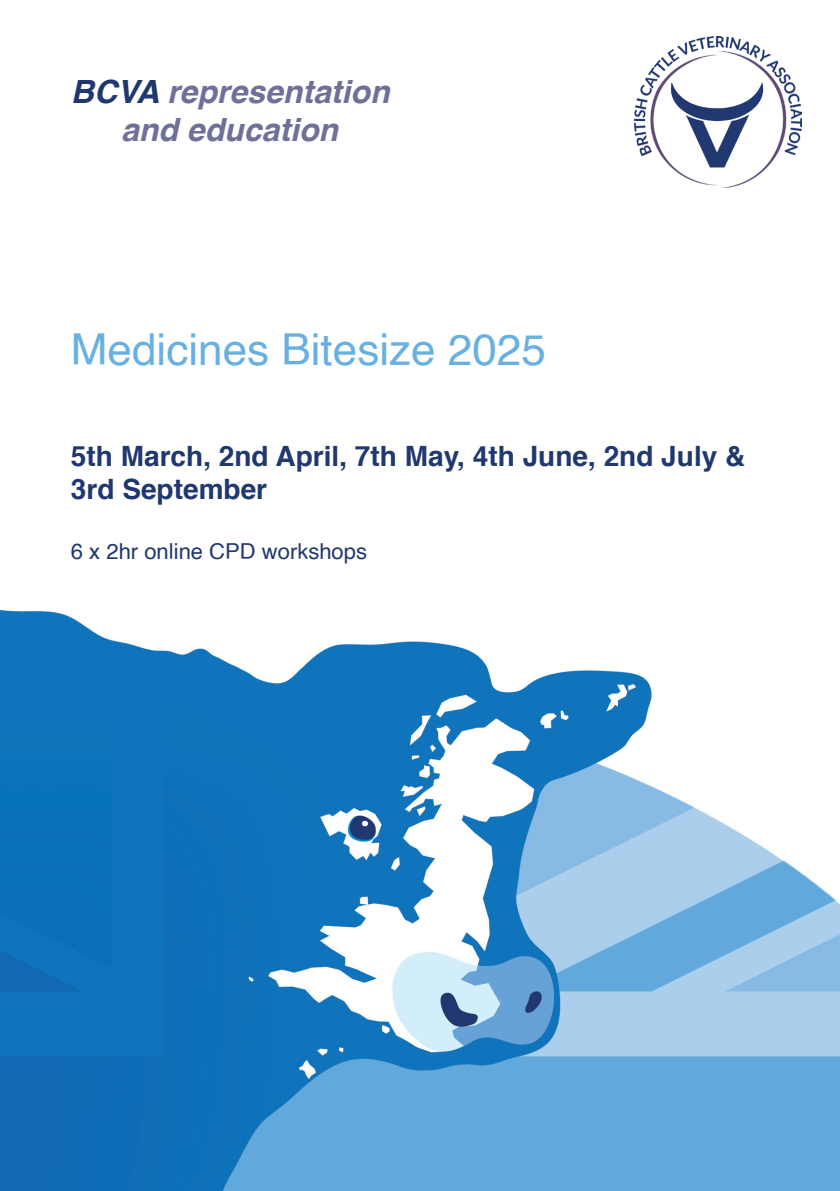
<style>
.page{position:relative;width:840px;height:1191px;background:#fff}
.page>*{position:absolute;margin:0;border:0;box-sizing:border-box;transform-origin:0 0}
.t1{font:44px "Helvetica";color:#68b0e1}
.t2{font:italic 700 32px "Helvetica";color:#6e7099}
.t3{font:700 28px/33.6px "Helvetica";color:#203870}
.t4{font:22px "Helvetica";color:#203870}
.s1{color:#203870}
</style>
<div class="page">
<img style="left:0;top:111px;width:839px;height:1080px">
<img style="left:633px;top:37px;width:168px;height:150px">
<p class="t2" style="left:71px;top:66px;width:320px"><span class="s1">BCVA</span> representation</p>
<p class="t2" style="left:121px;top:103px;width:218px">and education</p>
<p class="t1" style="left:71px;top:315px;width:476px">Medicines Bitesize 2025</p>
<p class="t3" style="left:71px;top:439px;width:675px">5th March, 2nd April, 7th May, 4th June, 2nd July &amp;<br>3rd September</p>
<p class="t4" style="left:71px;top:534px;width:297px">6 x 2hr online CPD workshops</p>
</div>
